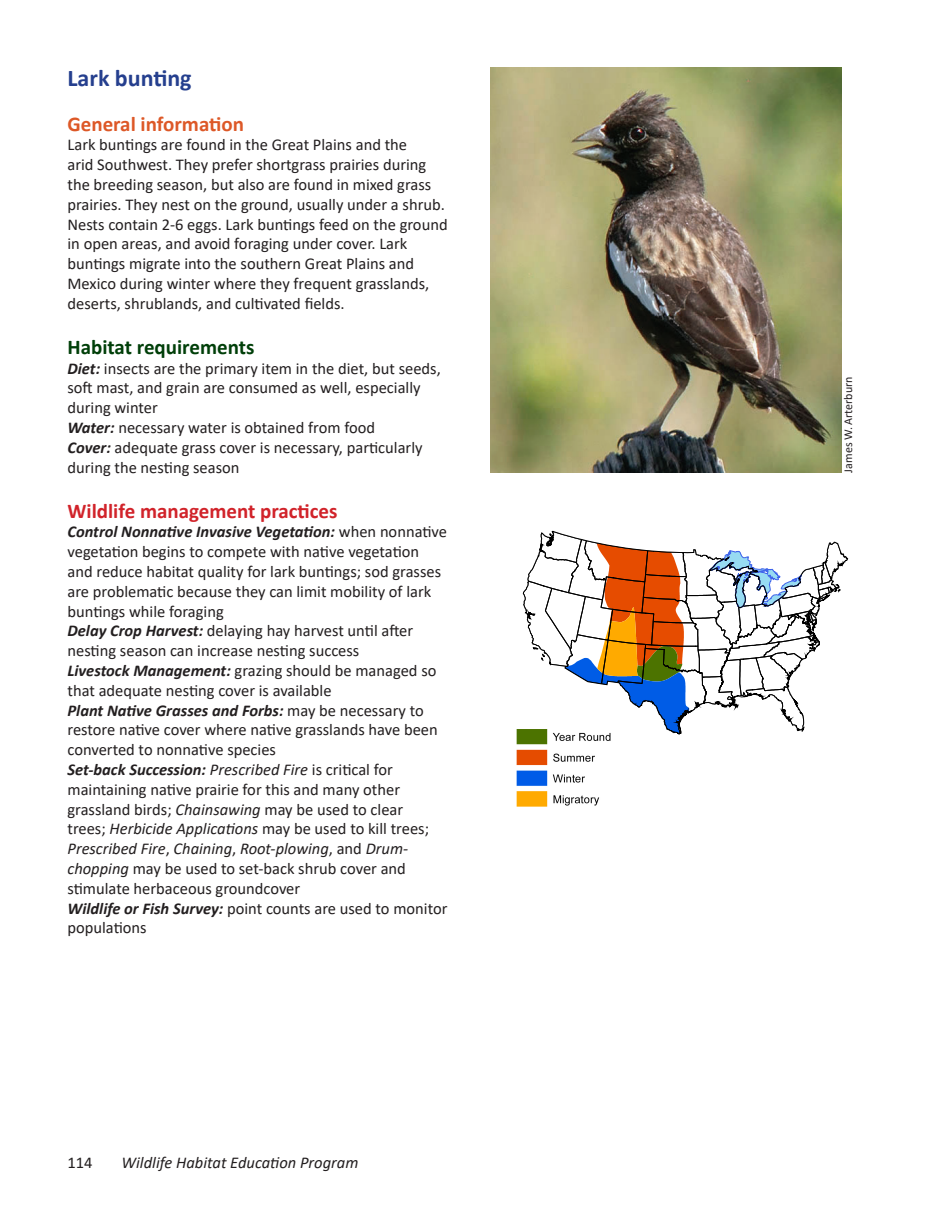
<style>
.page{position:relative;width:945px;height:1215px;background:#fff}
.page>*{position:absolute;margin:0;border:0;box-sizing:border-box;transform-origin:0 0}
.t1{font:700 24px "Calibri";color:#253f8e}
.t2{font:700 21px "Calibri";color:#d1232a}
.t3{font:700 21px "Calibri";color:#003f09}
.t4{font:700 21px "Calibri";color:#dd5827}
.t5{font:16.5px/19.8px "Calibri";color:#231f20}
.t6{font:italic 16.5px "Calibri";color:#231f20}
.t7{font:12px "Calibri";color:#231f20}
.s1{font-weight:700;font-style:italic}
.s2{font-style:italic}
</style>
<div class="page">
<img style="left:490px;top:68px;width:352px;height:404px">
<svg style="left:523px;top:531px;width:325px;height:204px"></svg>
<img style="left:516px;top:707px;width:109px;height:100px">
<p class="t1" style="left:68px;top:61px;width:126px">Lark bunting</p>
<p class="t4" style="left:68px;top:109px;width:178px">General information</p>
<p class="t5" style="left:68px;top:135px;width:382px">Lark buntings are found in the Great Plains and the<br>arid Southwest. They prefer shortgrass prairies during the breeding season, but also are found in mixed grass prairies. They nest on the ground, usually under a shrub.<br>Nests contain 2-6 eggs. Lark buntings feed on the ground in open areas, and avoid foraging under cover. Lark buntings migrate into the southern Great Plains and Mexico during winter where they frequent grasslands, deserts, shrublands, and cultivated fields.</p>
<p class="t3" style="left:68px;top:332px;width:189px">Habitat requirements</p>
<p class="t5" style="left:68px;top:358px;width:375px"><span class="s1">Diet:</span> insects are the primary item in the diet, but seeds, soft mast, and grain are consumed as well, especially during winter</p>
<p class="t5" style="left:68px;top:417px;width:309px"><span class="s1">Water:</span> necessary water is obtained from food</p>
<p class="t5" style="left:68px;top:437px;width:357px"><span class="s1">Cover:</span> adequate grass cover is necessary, particularly during the nesting season</p>
<p class="t2" style="left:68px;top:496px;width:272px">Wildlife management practices</p>
<p class="t5" style="left:68px;top:522px;width:381px"><span class="s1">Control Nonnative Invasive Vegetation:</span> when nonnative vegetation begins to compete with native vegetation and reduce habitat quality for lark buntings; sod grasses are problematic because they can limit mobility of lark buntings while foraging</p>
<p class="t5" style="left:68px;top:621px;width:347px"><span class="s1">Delay Crop Harvest:</span> delaying hay harvest until after nesting season can increase nesting success</p>
<p class="t5" style="left:68px;top:660px;width:371px"><span class="s1">Livestock Management:</span> grazing should be managed so that adequate nesting cover is available</p>
<p class="t5" style="left:68px;top:700px;width:372px"><span class="s1">Plant Native Grasses and Forbs:</span> may be necessary to restore native cover where native grasslands have been converted to nonnative species</p>
<p class="t5" style="left:68px;top:759px;width:363px"><span class="s1">Set-back Succession:</span> <span class="s2">Prescribed Fire</span> is critical for maintaining native prairie for this and many other grassland birds; <span class="s2">Chainsawing</span> may be used to clear trees; <span class="s2">Herbicide Applications</span> may be used to kill trees; <span class="s2">Prescribed Fire</span>, <span class="s2">Chaining</span>, <span class="s2">Root-plowing</span>, and <span class="s2">Drum&shy;chopping</span> may be used to set-back shrub cover and stimulate herbaceous groundcover</p>
<p class="t5" style="left:68px;top:898px;width:382px"><span class="s1">Wildlife or Fish Survey:</span> point counts are used to monitor populations</p>
<p class="t5" style="left:68px;top:1153px;width:27px">114</p>
<p class="t6" style="left:122px;top:1151px;width:238px">Wildlife Habitat Education Program</p>
<p class="t7" style="left:840px;top:472px;width:98px;rotate:-90deg">James W. Arterburn</p>
</div>
